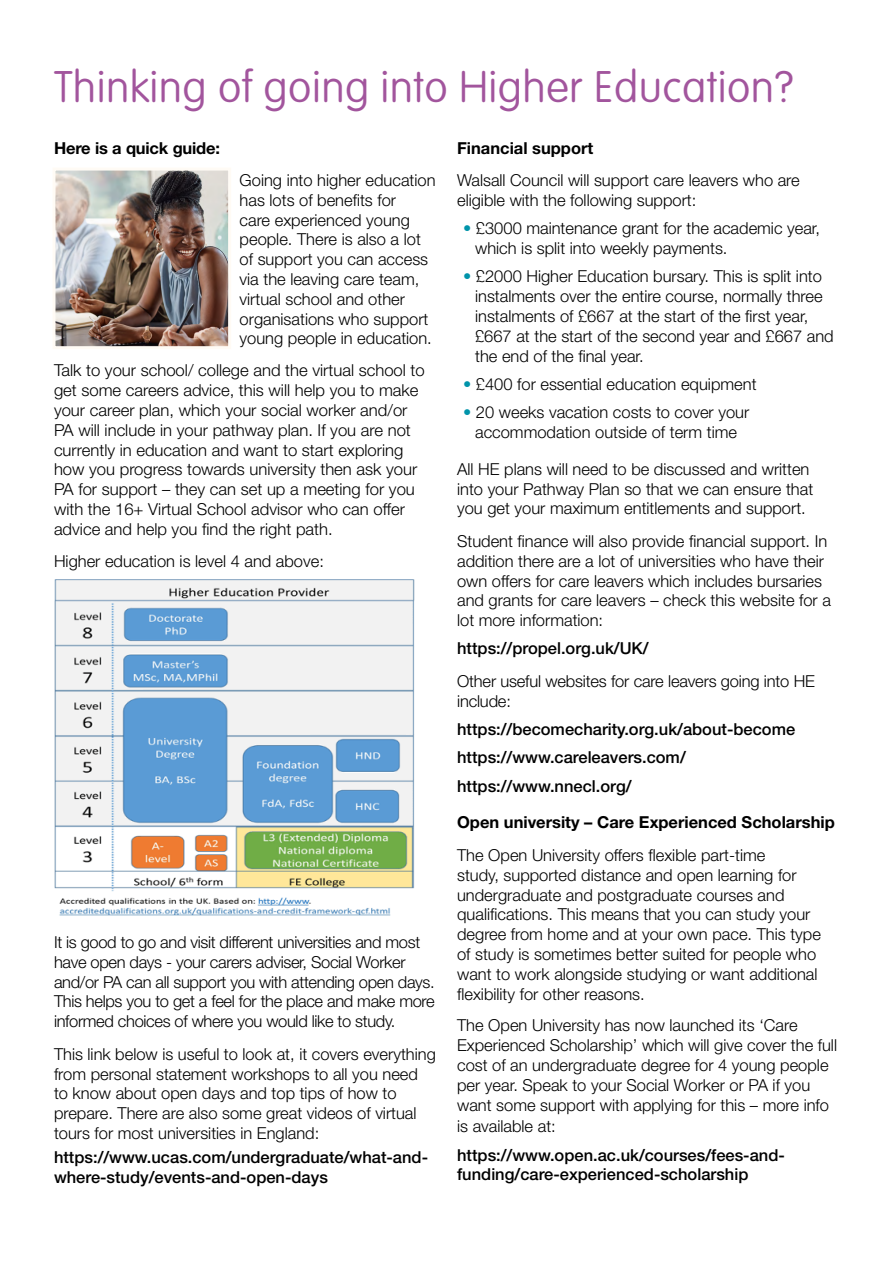
<style>
.page{position:relative;width:893px;height:1263px;background:#fff}
.page>*{position:absolute;margin:0;border:0;box-sizing:border-box;transform-origin:0 0}
.Heading_4{font:100 43.5px "VAG Rounded Std";letter-spacing:.01em;color:#a2559d}
.t1{font:300 16.5px/19.8px "Helvetica Neue LT Std";color:#000}
.t2{font:500 16.5px/19.8px "Helvetica Neue LT Std";color:#000}
.t3{font:300 16.5px/19.8px "Helvetica Neue LT Std";letter-spacing:-.02em;color:#000}
.t4{font:700 16.5px "Helvetica Neue LT Std";color:#000}
.s1{color:#0094aa}
</style>
<div class="page">
<img style="left:54px;top:579px;width:361px;height:337px">
<img style="left:56px;top:172px;width:171px;height:173px">
<div style="left:52px;top:168px;width:179px;height:181px;border:3px solid #fffbf5"></div>
<h4 class="Heading_4" style="left:54px;top:62px;width:741px">Thinking of going into Higher Education?</h4>
<p class="t4" style="left:54px;top:138px;width:168px">Here is a quick guide:</p>
<p class="t1" style="left:240px;top:170px;width:197px">Going into higher education has lots of benefits for<br>care experienced young people. There is also a lot of support you can access via the leaving care team, virtual school and other organisations who support young people in education.</p>
<p class="t1" style="left:54px;top:360px;width:372px">Talk to your school/ college and the virtual school to get some careers advice, this will help you to make your career plan, which your social worker and/or PA will include in your pathway plan. If you are not currently in education and want to start exploring how you progress towards university then ask your PA for support – they can set up a meeting for you with the 16+ Virtual School advisor who can offer advice and help you find the right path.</p>
<p class="t1" style="left:54px;top:550px;width:271px">Higher education is level 4 and above:</p>
<p class="t4" style="left:457px;top:138px;width:138px">Financial support</p>
<p class="t1" style="left:457px;top:170px;width:344px">Walsall Council will support care leavers who are eligible with the following support:</p>
<p class="t1" style="left:475px;top:218px;width:347px;text-indent:-12px"><span class="s1">•</span> £3000 maintenance grant for the academic year, which is split into weekly payments.</p>
<p class="t1" style="left:475px;top:266px;width:360px;text-indent:-12px"><span class="s1">•</span> £2000 Higher Education bursary. This is split into instalments over the entire course, normally three instalments of £667 at the start of the first year, £667 at the start of the second year and £667 and the end of the final year.</p>
<p class="t1" style="left:463px;top:374px;width:295px"><span class="s1">•</span> £400 for essential education equipment</p>
<p class="t1" style="left:463px;top:402px;width:288px;text-align:center"><span class="s1">•</span> 20 weeks vacation costs to cover your accommodation outside of term time</p>
<p class="t1" style="left:457px;top:459px;width:358px">All HE plans will need to be discussed and written into your Pathway Plan so that we can ensure that you get your maximum entitlements and support.</p>
<p class="t1" style="left:457px;top:531px;width:375px">Student finance will also provide financial support. In addition there are a lot of universities who have their own offers for care leavers which includes bursaries and grants for care leavers – check this website for a lot more information:</p>
<p class="t2" style="left:457px;top:638px;width:193px">https://propel.org.uk/UK/</p>
<p class="t1" style="left:457px;top:671px;width:359px">Other useful websites for care leavers going into HE include:</p>
<p class="t2" style="left:457px;top:719px;width:340px">https://becomecharity.org.uk/about-become</p>
<p class="t2" style="left:457px;top:747px;width:230px">https://www.careleavers.com/</p>
<p class="t2" style="left:457px;top:776px;width:176px">https://www.nnecl.org/</p>
<p class="t4" style="left:457px;top:812px;width:379px">Open university – Care Experienced Scholarship</p>
<p class="t1" style="left:457px;top:845px;width:365px">The Open University offers flexible part-time<br>study, supported distance and open learning for undergraduate and postgraduate courses and qualifications. This means that you can study your degree from home and at your own pace. This type of study is sometimes better suited for people who want to work alongside studying or want additional flexibility for other reasons.</p>
<p class="t1" style="left:457px;top:1015px;width:381px">The Open University has now launched its ‘Care Experienced Scholarship’ which will give cover the full cost of an undergraduate degree for 4 young people per year. Speak to your Social Worker or PA if you want some support with applying for this – more info</p>
<p class="t1" style="left:457px;top:1116px;width:100px">is available at:</p>
<p class="t2" style="left:457px;top:1145px;width:329px">https://www.open.ac.uk/courses/fees-and&shy;funding/care-experienced-scholarship</p>
<p class="t3" style="left:54px;top:932px;width:382px">It is good to go and visit different universities and most have open days - your carers adviser, Social Worker and/or PA can all support you with attending open days.<br>This helps you to get a feel for the place and make more informed choices of where you would like to study.</p>
<p class="t1" style="left:54px;top:1043px;width:383px">This link below is useful to look at, it covers everything from personal statement workshops to all you need to know about open days and top tips of how to prepare. There are also some great videos of virtual tours for most universities in England:</p>
<p class="t2" style="left:54px;top:1147px;width:376px">https://www.ucas.com/undergraduate/what-and&shy;where-study/events-and-open-days</p>
</div>
